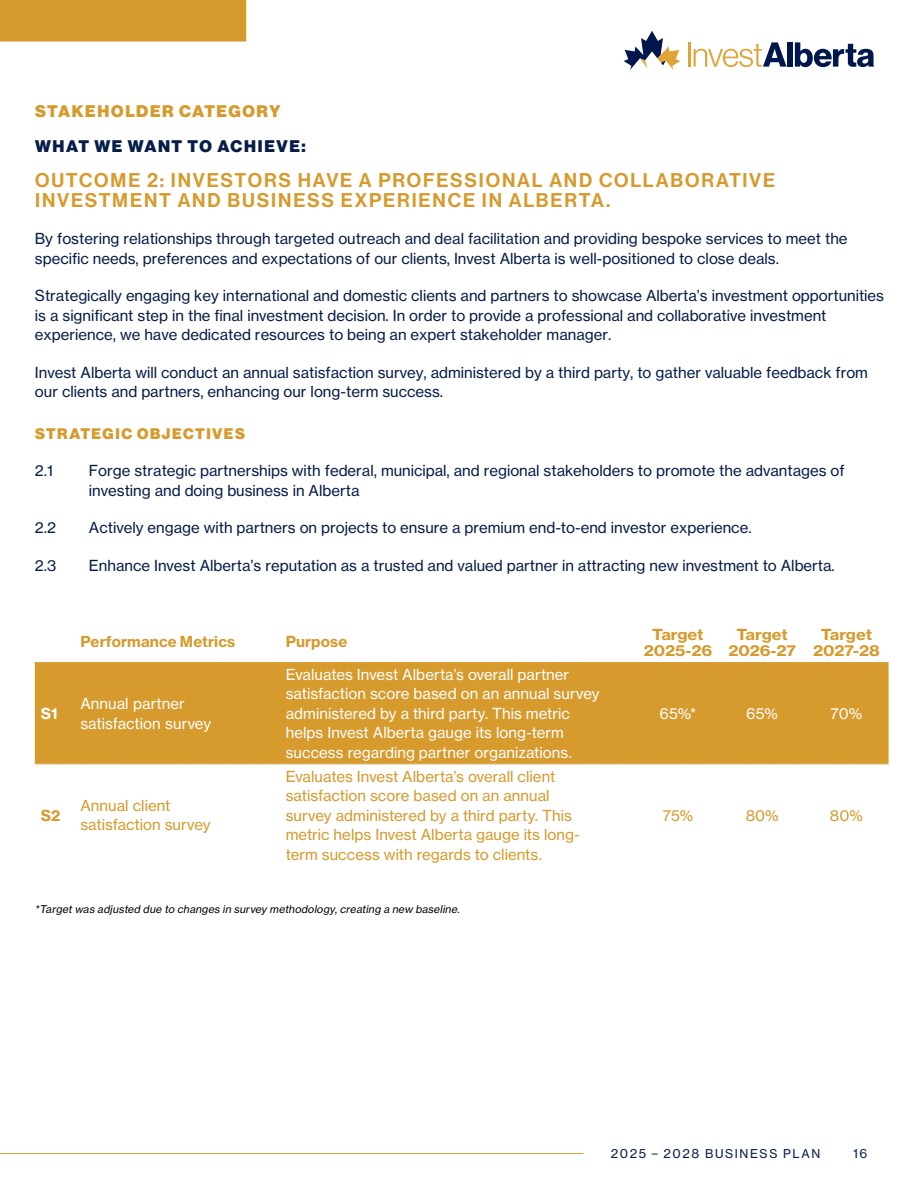
<style>
.page{position:relative;width:918px;height:1188px;background:#fff}
.page>*{position:absolute;margin:0;border:0;box-sizing:border-box;transform-origin:0 0}
.t1{font:19.5px/19.5px "N Haas Grotesk DS Pro 65 Md";letter-spacing:.09em;color:#d69a2d}
.t2{font:16.5px "N Haas Grotesk DS Pro 95 Blk";letter-spacing:.095em;color:#071d49}
.t3{font:16.5px "N Haas Grotesk DS Pro 95 Blk";letter-spacing:.095em;color:#d69a2d}
.t4{font:15px/19.5px "N Haas Grotesk TX Pro 55 Rg";color:#071d49}
.t5{font:15px/19.5px "N Haas Grotesk TX Pro 55 Rg";letter-spacing:.005em;color:#fff}
.t6{font:15px/19.5px "N Haas Grotesk TX Pro 55 Rg";letter-spacing:.005em;color:#d69a2d}
.t7{font:15px/15.9px "N Haas Grotesk TX Pro 75 Bd";color:#d69a2d;text-align:center;scale:1.1 1}
.t8{font:15px "N Haas Grotesk TX Pro 75 Bd";color:#d69a2d}
.t9{font:15px "N Haas Grotesk DS Pro 95 Blk";letter-spacing:.095em;color:#d69a2d}
.t10{font:15px "N Haas Grotesk TX Pro 75 Bd";color:#fff}
.t11{font:12px "N Haas Grotesk TX Pro 55 Rg";letter-spacing:.13em;color:#071d49}
.t12{font:italic 10.5px "N Haas Grotesk TX Pro 55 Rg";color:#000}
</style>
<div class="page">
<div style="left:0;top:0;width:246px;height:42px;background:#d69a2d"></div>
<hr style="left:0;top:1153px;width:583px;height:1px;background:#d69a2d">
<hr style="left:688px;top:42px;width:3px;height:25px;background:#e2a336">
<svg style="left:694px;top:42px;width:93px;height:25px"></svg>
<div style="left:787px;top:42px;width:6px;height:25px;background:#00174d"></div>
<svg style="left:795px;top:42px;width:79px;height:25px"></svg>
<svg style="left:624px;top:31px;width:56px;height:39px"></svg>
<div style="left:35px;top:662px;width:854px;height:101px;background:#d69a2d"></div>
<svg style="left:35px;top:763px;width:854px;height:1px"></svg>
<p class="t3" style="left:35px;top:101px;width:247px">STAKEHOLDER CATEGORY</p>
<p class="t2" style="left:35px;top:137px;width:272px">WHAT WE WANT TO ACHIEVE:</p>
<h1 class="t1" style="left:35px;top:171px;width:742px">OUTCOME 2: INVESTORS HAVE A PROFESSIONAL AND COLLABORATIVE<br>INVESTMENT AND BUSINESS EXPERIENCE IN ALBERTA.</h1>
<p class="t4" style="left:35px;top:229px;width:814px">By fostering relationships through targeted outreach and deal facilitation and providing bespoke services to meet the specific needs, preferences and expectations of our clients, Invest Alberta is well-positioned to close deals.</p>
<p class="t4" style="left:35px;top:286px;width:851px">Strategically engaging key international and domestic clients and partners to showcase Alberta’s investment opportunities is a significant step in the final investment decision. In order to provide a professional and collaborative investment experience, we have dedicated resources to being an expert stakeholder manager.</p>
<p class="t4" style="left:35px;top:363px;width:835px">Invest Alberta will conduct an annual satisfaction survey, administered by a third party, to gather valuable feedback from our clients and partners, enhancing our long-term success.</p>
<p class="t9" style="left:35px;top:425px;width:211px">STRATEGIC OBJECTIVES</p>
<p class="t4" style="left:35px;top:461px;width:20px">2.1</p>
<p class="t4" style="left:89px;top:461px;width:757px">Forge strategic partnerships with federal, municipal, and regional stakeholders to promote the advantages of investing and doing business in Alberta</p>
<p class="t4" style="left:35px;top:518px;width:23px">2.2</p>
<p class="t4" style="left:89px;top:518px;width:664px">Actively engage with partners on projects to ensure a premium end-to-end investor experience.</p>
<p class="t4" style="left:35px;top:555px;width:23px">2.3</p>
<p class="t4" style="left:89px;top:555px;width:747px">Enhance Invest Alberta’s reputation as a trusted and valued partner in attracting new investment to Alberta.</p>
<p class="t8" style="left:80px;top:632px;width:156px">Performance Metrics</p>
<p class="t8" style="left:286px;top:632px;width:63px">Purpose</p>
<p class="t7" style="left:644px;top:627px;width:64px">Target<br>2025-26</p>
<p class="t7" style="left:728px;top:627px;width:63px">Target<br>2026-27</p>
<p class="t7" style="left:813px;top:627px;width:62px">Target<br>2027-28</p>
<p class="t10" style="left:41px;top:704px;width:18px">S1</p>
<p class="t5" style="left:80px;top:694px;width:132px">Annual partner satisfaction survey</p>
<p class="t8" style="left:41px;top:806px;width:21px">S2</p>
<p class="t6" style="left:80px;top:796px;width:132px">Annual client satisfaction survey</p>
<p class="t5" style="left:286px;top:665px;width:315px">Evaluates Invest Alberta’s overall partner satisfaction score based on an annual survey administered by a third party. This metric helps Invest Alberta gauge its long-term success regarding partner organizations.</p>
<p class="t6" style="left:286px;top:766px;width:296px">Evaluates Invest Alberta’s overall client satisfaction score based on an annual survey administered by a third party. This metric helps Invest Alberta gauge its long&shy;term success with regards to clients.</p>
<p class="t12" style="left:35px;top:903px;width:428px">*Targetwas adjusted due to changes in survey methodology,creating a new baseline.</p>
<p class="t5" style="left:660px;top:704px;width:38px">65%*</p>
<p class="t5" style="left:746px;top:704px;width:33px">65%</p>
<p class="t5" style="left:831px;top:704px;width:33px">70%</p>
<p class="t6" style="left:663px;top:805px;width:32px">75%</p>
<p class="t6" style="left:746px;top:805px;width:35px">80%</p>
<p class="t6" style="left:830px;top:805px;width:35px">80%</p>
<p class="t11" style="left:611px;top:1147px;width:211px">2025 – 2028 BUSINESS PLAN</p>
<p class="t11" style="left:853px;top:1147px;width:16px">16</p>
</div>
